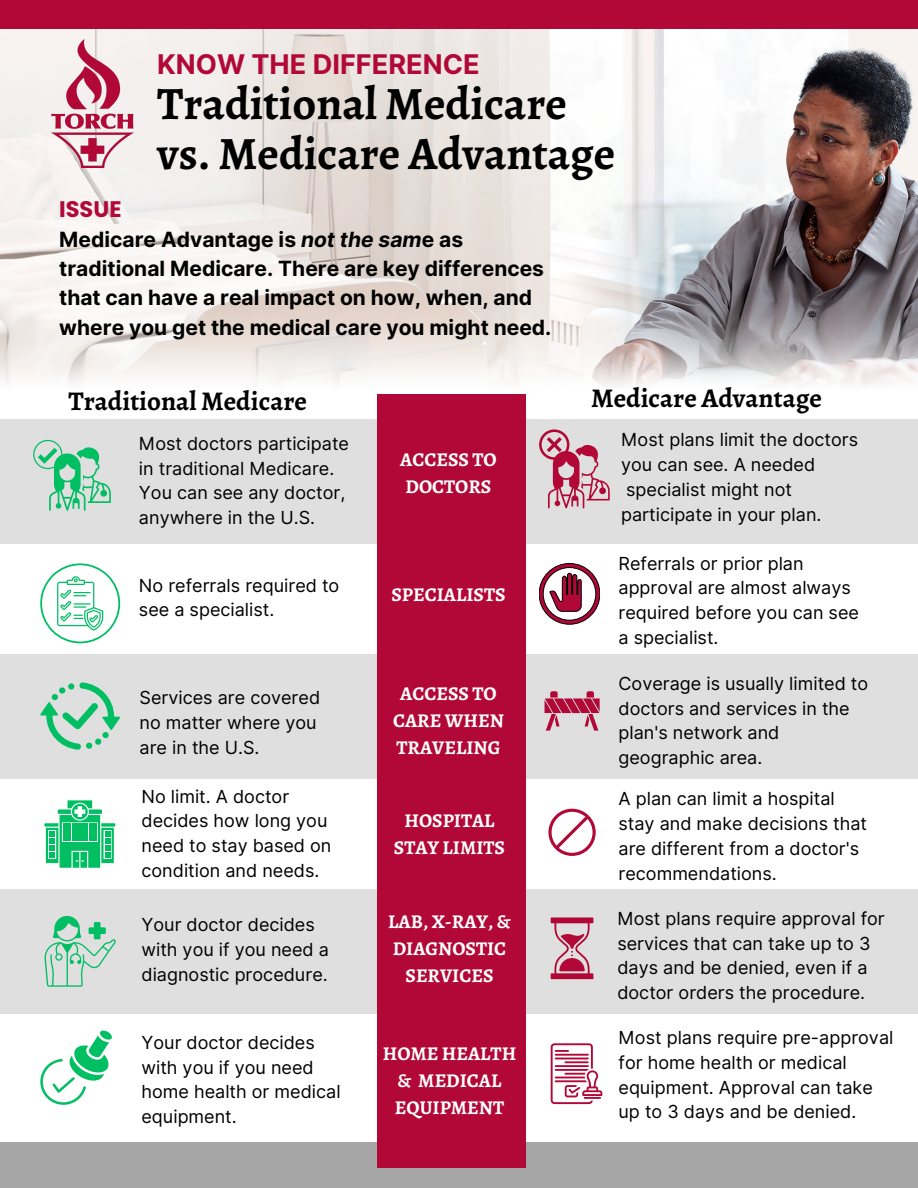
<style>
.page{position:relative;width:918px;height:1188px;background:#fff}
.page>*{position:absolute;margin:0;border:0;box-sizing:border-box;transform-origin:0 0}
.t1{font:700 46.35px/50.7px "Alegreya";color:#000}
.t2{font:700 27.15px "Inter";color:#b20838}
.t3{font:700 27px "Alegreya";color:#000}
.t4{font:700 22.5px "Poppins";color:#b20837}
.t5{font:700 21px/29.2px "Inter";color:#000}
.t6{font:700 19.5px/27px "Alegreya";color:#fff;text-align:center}
.t7{font:18px/24.8px "Inter";color:#000}
.s1{font-style:italic}
</style>
<div class="page">
<img style="left:0;top:28px;width:918px;height:375px">
<div style="left:0;top:0;width:918px;height:28px;background:#b20838"></div>
<div style="left:0;top:1143px;width:918px;height:45px;background:#a6a6a6"></div>
<div style="left:0;top:889px;width:918px;height:124px;background:#dfdfdf"></div>
<div style="left:0;top:655px;width:918px;height:124px;background:#dfdfdf"></div>
<div style="left:0;top:419px;width:918px;height:125px;background:#dfdfdf"></div>
<div style="left:377px;top:395px;width:148px;height:773px;background:#b20837"></div>
<svg style="left:545px;top:691px;width:55px;height:40px"></svg>
<svg style="left:551px;top:918px;width:42px;height:61px"></svg>
<svg style="left:548px;top:809px;width:48px;height:47px"></svg>
<svg style="left:539px;top:563px;width:61px;height:61px"></svg>
<svg style="left:551px;top:1043px;width:51px;height:61px"></svg>
<svg style="left:539px;top:429px;width:71px;height:80px"></svg>
<svg style="left:40px;top:1031px;width:72px;height:74px"></svg>
<svg style="left:33px;top:440px;width:78px;height:71px"></svg>
<svg style="left:40px;top:682px;width:80px;height:68px"></svg>
<svg style="left:40px;top:563px;width:80px;height:80px"></svg>
<svg style="left:44px;top:916px;width:72px;height:71px"></svg>
<svg style="left:44px;top:800px;width:71px;height:68px"></svg>
<div style="left:80px;top:824px;width:8px;height:8px;background:#00bf63"></div>
<div style="left:89px;top:833px;width:8px;height:8px;background:#00bf63"></div>
<div style="left:80px;top:833px;width:8px;height:8px;background:#00bf63"></div>
<div style="left:89px;top:824px;width:8px;height:8px;background:#00bf63"></div>
<img style="left:52px;top:39px;width:82px;height:128px">
<p class="t4" style="left:59px;top:194px;width:64px">ISSUE</p>
<p class="t2" style="left:157px;top:48px;width:324px">KNOW THE DIFFERENCE</p>
<p class="t1" style="left:157px;top:78px;width:460px">Traditional Medicare vs. Medicare Advantage</p>
<p class="t5" style="left:59px;top:225px;width:494px">Medicare Advantage is <span class="s1">not the sam</span>e as traditional Medicare. There are key differences that can have a real impact on how, when, and where you get the medical care you might need.</p>
<p class="t3" style="left:69px;top:382px;width:240px">Traditional Medicare</p>
<p class="t7" style="left:139px;top:431px;width:212px">Most doctors participate in traditional Medicare.<br>You can see any doctor, anywhere in the U.S.</p>
<p class="t7" style="left:139px;top:573px;width:202px">No referrals required to see a specialist.</p>
<p class="t7" style="left:140px;top:685px;width:182px">Services are covered no matter where you are in the U.S.</p>
<p class="t7" style="left:142px;top:784px;width:191px">No limit. A doctor decides how long you need to stay based on condition and needs.</p>
<p class="t7" style="left:142px;top:912px;width:189px">Your doctor decides with you if you need a diagnostic procedure.</p>
<p class="t7" style="left:142px;top:1030px;width:201px">Your doctor decides with you if you need home health or medical equipment.</p>
<p class="t6" style="left:400px;top:446px;width:98px">ACCESS TO</p>
<p class="t6" style="left:406px;top:473px;width:87px">DOCTORS</p>
<p class="t6" style="left:391px;top:581px;width:116px">SPECIALISTS</p>
<p class="t6" style="left:393px;top:680px;width:112px">ACCESS TO<br>CARE WHEN<br>TRAVELING</p>
<p class="t6" style="left:394px;top:807px;width:113px">HOSPITAL<br>STAY LIMITS</p>
<p class="t6" style="left:388px;top:908px;width:124px">LAB, X-RAY, &amp;<br>DIAGNOSTIC<br>SERVICES</p>
<p class="t6" style="left:383px;top:1040px;width:135px">HOME HEALTH &amp; MEDICAL<br>EQUIPMENT</p>
<p class="t3" style="left:591px;top:380px;width:232px">Medicare Advantage</p>
<p class="t7" style="left:621px;top:427px;width:238px">Most plans limit the doctors you can see. A needed specialist might not participate in your plan.</p>
<p class="t7" style="left:619px;top:551px;width:242px">Referrals or prior plan approval are almost always required before you can see a specialist.</p>
<p class="t7" style="left:619px;top:671px;width:251px">Coverage is usually limited to doctors and services in the plan's network and geographic area.</p>
<p class="t7" style="left:619px;top:786px;width:250px">A plan can limit a hospital stay and make decisions that are different from a doctor's recommendations.</p>
<p class="t7" style="left:617px;top:906px;width:269px">Most plans require approval for services that can take up to 3 days and be denied, even if a doctor orders the procedure.</p>
<p class="t7" style="left:619px;top:1025px;width:276px">Most plans require pre-approval for home health or medical equipment. Approval can take up to 3 days and be denied.</p>
</div>
